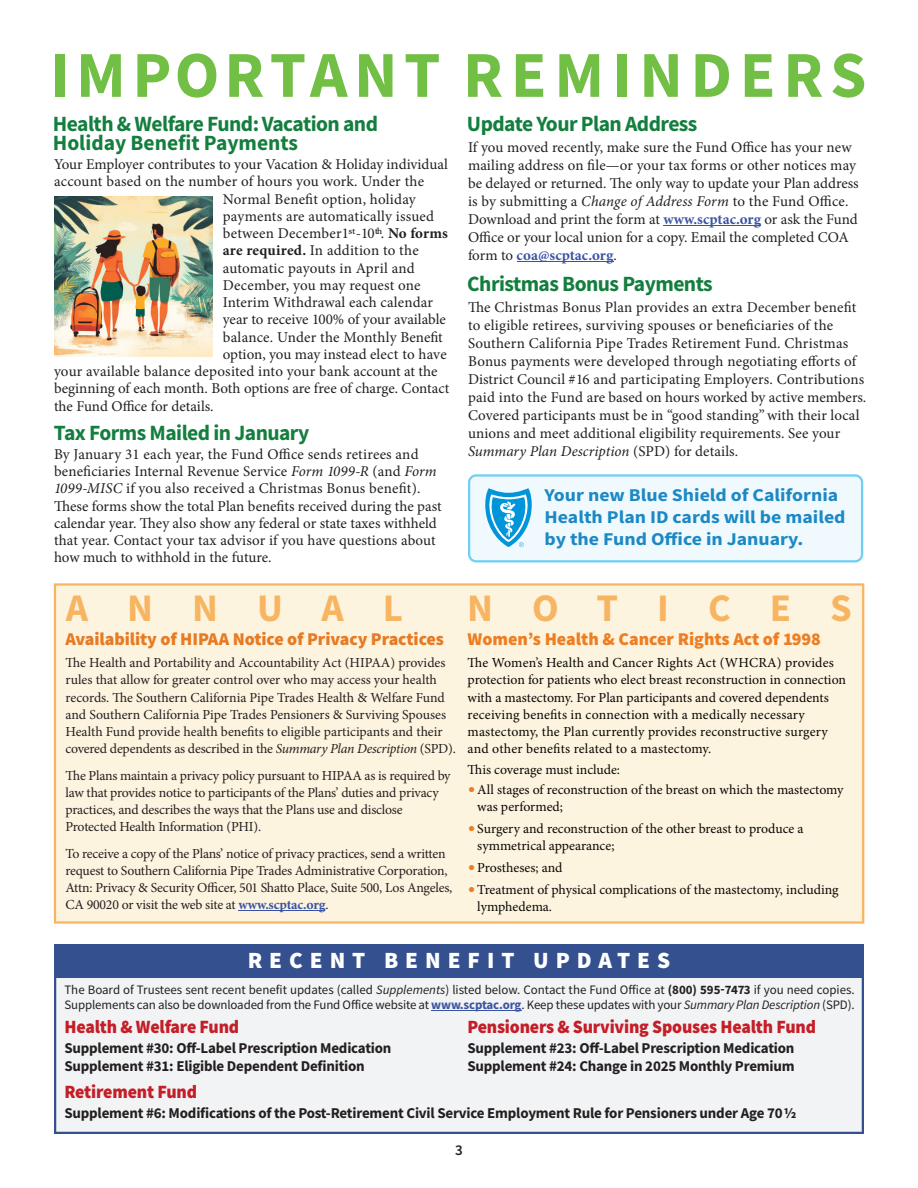
<style>
.page{position:relative;width:918px;height:1188px;background:#fff}
.page>*{position:absolute;margin:0;border:0;box-sizing:border-box;transform-origin:0 0}
.t1{font:700 65.4px "Source Sans Pro";letter-spacing:.1em;color:#71bf44}
.t2{font:700 39px "Source Sans Pro";letter-spacing:1em;color:#f8b561}
.t3{font:900 23.25px "Source Sans Pro";letter-spacing:.3em;color:#fff}
.t4{font:700 21.75px/19.5px "Source Sans Pro";letter-spacing:-.025em;color:#147e3e}
.t5{font:900 18.75px "Source Sans Pro";letter-spacing:-.01em;color:#c41e28;scale:.95 1}
.t6{font:700 18px/21.9px "Source Sans Pro";color:#1b89c5;scale:1.1 1}
.t7{font:900 18px "Source Sans Pro";letter-spacing:-.005em;color:#e77b24}
.t8{font:900 18px "Source Sans Pro";color:#ed7e23}
.t9{font:15px/18px "Minion Pro";letter-spacing:.005em;color:#231f20}
.t10{font:700 15px/18px "Source Sans Pro";letter-spacing:-.015em;color:#231f20}
.t11{font:600 15px "Source Sans Pro";color:#231f20}
.t12{font:13.8px/17.2px "Minion Pro";letter-spacing:-.015em;color:#231f20}
.t13{font:13.8px/17.2px "Minion Pro";color:#080704}
.t14{font:12.9px/15px "Source Sans Pro";letter-spacing:-.01em;color:#231f20}
.s1{font-style:italic}
.s2{font-weight:700;color:#3a53a3}
.s3{font-weight:700}
.s4{font-family:"Lucida Grande";font-size:15px;color:#ec7e23}
</style>
<div class="page">
<div style="left:54px;top:583px;width:810px;height:341px;background:#fdf4df;border:2px solid #f8b561"></div>
<hr style="left:238px;top:910px;width:87px;height:1px;background:#3a53a3">
<hr style="left:664px;top:225px;width:97px;height:1px;background:#3a53a3">
<hr style="left:517px;top:261px;width:96px;height:1px;background:#3a53a3">
<div style="left:54px;top:978px;width:810px;height:156px;background:#f2f3f4"></div>
<hr style="left:431px;top:1010px;width:90px;height:1px;background:#3a53a3">
<div style="left:54px;top:944px;width:810px;height:34px;background:#35508e"></div>
<img style="left:54px;top:197px;width:158px;height:160px">
<svg style="left:468px;top:474px;width:395px;height:88px"></svg>
<h1 class="t1" style="left:50px;top:48px;width:818px">IMPORTANT REMINDERS</h1>
<h3 class="t4" style="left:467px;top:116px;width:232px">Update Your Plan Address</h3>
<p class="t9" style="left:468px;top:139px;width:392px">If you moved recently, make sure the Fund Office has your new mailing address on file—or your tax forms or other notices may be delayed or returned. The only way to update your Plan address is by submitting a <span class="s1">Change of Address Form</span> to the Fund Office.<br>Download and print the form at <span class="s2">www.scptac.org</span> or ask the Fund Office or your local union for a copy. Email the completed COA form to <span class="s2">coa@scptac.org</span>.</p>
<h3 class="t4" style="left:467px;top:276px;width:247px">Christmas Bonus Payments</h3>
<p class="t9" style="left:468px;top:300px;width:400px">The Christmas Bonus Plan provides an extra December benefit to eligible retirees, surviving spouses or beneficiaries of the Southern California Pipe Trades Retirement Fund. Christmas Bonus payments were developed through negotiating efforts of District Council #16 and participating Employers. Contributions paid into the Fund are based on hours worked by active members.<br>Covered participants must be in “good standing” with their local unions and meet additional eligibility requirements. See your <span class="s1">Summary Plan Description</span> (SPD) for details.</p>
<h3 class="t4" style="left:53px;top:116px;width:327px">Health &amp; Welfare Fund: Vacation and<br>Holiday Benefit Payments</h3>
<p class="t9" style="left:54px;top:157px;width:395px">Your Employer contributes to your Vacation &amp; Holiday individual</p>
<p class="t9" style="left:54px;top:174px;width:372px">account based on the number of hours you work. Under the</p>
<p class="t9" style="left:223px;top:191px;width:194px">Normal Benefit option, holiday</p>
<p class="t9" style="left:223px;top:208px;width:213px">payments are automatically issued</p>
<p class="t9" style="left:223px;top:226px;width:227px">between December1st-10th. <span class="s3">No forms</span></p>
<p class="t9" style="left:223px;top:243px;width:197px"><span class="s3">are required.</span> In addition to the</p>
<p class="t9" style="left:223px;top:260px;width:193px">automatic payouts in April and</p>
<p class="t9" style="left:223px;top:277px;width:199px">December, you may request one</p>
<p class="t9" style="left:223px;top:295px;width:212px">Interim Withdrawal each calendar</p>
<p class="t9" style="left:223px;top:312px;width:225px">year to receive 100% of your available</p>
<p class="t9" style="left:223px;top:329px;width:222px">balance. Under the Monthly Benefit</p>
<p class="t9" style="left:223px;top:346px;width:225px">option, you may instead elect to have</p>
<p class="t9" style="left:54px;top:364px;width:385px">your available balance deposited into your bank account at the</p>
<p class="t9" style="left:54px;top:381px;width:397px">beginning of each month. Both options are free of charge. Contact</p>
<p class="t9" style="left:54px;top:398px;width:161px">the Fund Office for details.</p>
<h3 class="t4" style="left:54px;top:425px;width:257px">Tax Forms Mailed in January</h3>
<p class="t9" style="left:54px;top:447px;width:389px;line-height:17.2px">By January 31 each year, the Fund Office sends retirees and beneficiaries Internal Revenue Service <span class="s1">Form 1099-R</span> (and <span class="s1">Form 1099-MISC</span> if you also received a Christmas Bonus benefit).<br>These forms show the total Plan benefits received during the past calendar year. They also show any federal or state taxes withheld that year. Contact your tax advisor if you have questions about how much to withhold in the future.</p>
<p class="t6" style="left:545px;top:485px;width:275px">Your new Blue Shield of California<br>Health Plan ID cards will be mailed by the Fund Office in January.</p>
<h2 class="t2" style="left:66px;top:591px;width:339px">ANNUAL</h2>
<h2 class="t2" style="left:467px;top:591px;width:386px">NOTICES</h2>
<p class="t7" style="left:65px;top:632px;width:380px">Availability of HIPAA Notice of Privacy Practices</p>
<p class="t12" style="left:65px;top:655px;width:392px">The Health and Portability and Accountability Act (HIPAA) provides rules that allow for greater control over who may access your health records. The Southern California Pipe Trades Health &amp; Welfare Fund and Southern California Pipe Trades Pensioners &amp; Surviving Spouses Health Fund provide health benefits to eligible participants and their covered dependents as described in the <span class="s1">Summary Plan Description</span> (SPD).</p>
<p class="t12" style="left:65px;top:768px;width:387px">The Plans maintain a privacy policy pursuant to HIPAA as is required by law that provides notice to participants of the Plans’ duties and privacy practices, and describes the ways that the Plans use and disclose Protected Health Information (PHI).</p>
<p class="t12" style="left:65px;top:846px;width:388px">To receive a copy of the Plans’ notice of privacy practices, send a written request to Southern California Pipe Trades Administrative Corporation, Attn: Privacy &amp; Security Officer, 501 Shatto Place, Suite 500, Los Angeles, CA 90020 or visit the web site at <span class="s2">www.scptac.org</span>.</p>
<p class="t8" style="left:468px;top:632px;width:355px">Women’s Health &amp; Cancer Rights Act of 1998</p>
<p class="t13" style="left:468px;top:655px;width:380px">The Women’s Health and Cancer Rights Act (WHCRA) provides protection for patients who elect breast reconstruction in connection with a mastectomy. For Plan participants and covered dependents receiving benefits in connection with a medically necessary mastectomy, the Plan currently provides reconstructive surgery and other benefits related to a mastectomy.</p>
<p class="t13" style="left:468px;top:762px;width:154px">This coverage must include:</p>
<p class="t13" style="left:477px;top:782px;width:368px;text-indent:-10px"><span class="s4">•</span> All stages of reconstruction of the breast on which the mastectomy was performed;</p>
<p class="t13" style="left:477px;top:821px;width:328px;text-indent:-10px"><span class="s4">•</span> Surgery and reconstruction of the other breast to produce a symmetrical appearance;</p>
<p class="t13" style="left:468px;top:860px;width:96px"><span class="s4">•</span> Prostheses; and</p>
<p class="t13" style="left:477px;top:882px;width:363px;text-indent:-10px"><span class="s4">•</span> Treatment of physical complications of the mastectomy, including lymphedema.</p>
<h3 class="t3" style="left:248px;top:951px;width:424px">RECENT BENEFIT UPDATES</h3>
<p class="t14" style="left:64px;top:983px;width:792px">The Board of Trustees sent recent benefit updates (called <span class="s1">Supplements</span>) listed below. Contact the Fund Office at <span class="s3">(800) 595-7473</span> if you need copies.<br>Supplements can also be downloaded from the Fund Office website at <span class="s2">www.scptac.org</span>. Keep these updates with your <span class="s1">Summary Plan Description</span> (SPD).</p>
<p class="t5" style="left:64px;top:1019px;width:186px">Health &amp; Welfare Fund</p>
<p class="t10" style="left:64px;top:1040px;width:329px">Supplement #30: Off-Label Prescription Medication<br>Supplement #31: Eligible Dependent Definition</p>
<p class="t5" style="left:467px;top:1019px;width:369px">Pensioners &amp; Surviving Spouses Health Fund</p>
<p class="t10" style="left:467px;top:1040px;width:329px">Supplement #23: Off-Label Prescription Medication<br>Supplement #24: Change in 2025 Monthly Premium</p>
<p class="t5" style="left:64px;top:1084px;width:141px">Retirement Fund</p>
<p class="t10" style="left:64px;top:1105px;width:734px">Supplement #6: Modifications of the Post-Retirement Civil Service Employment Rule for Pensioners under Age 70 ½</p>
<p class="t11" style="left:455px;top:1144px;width:9px">3</p>
</div>
